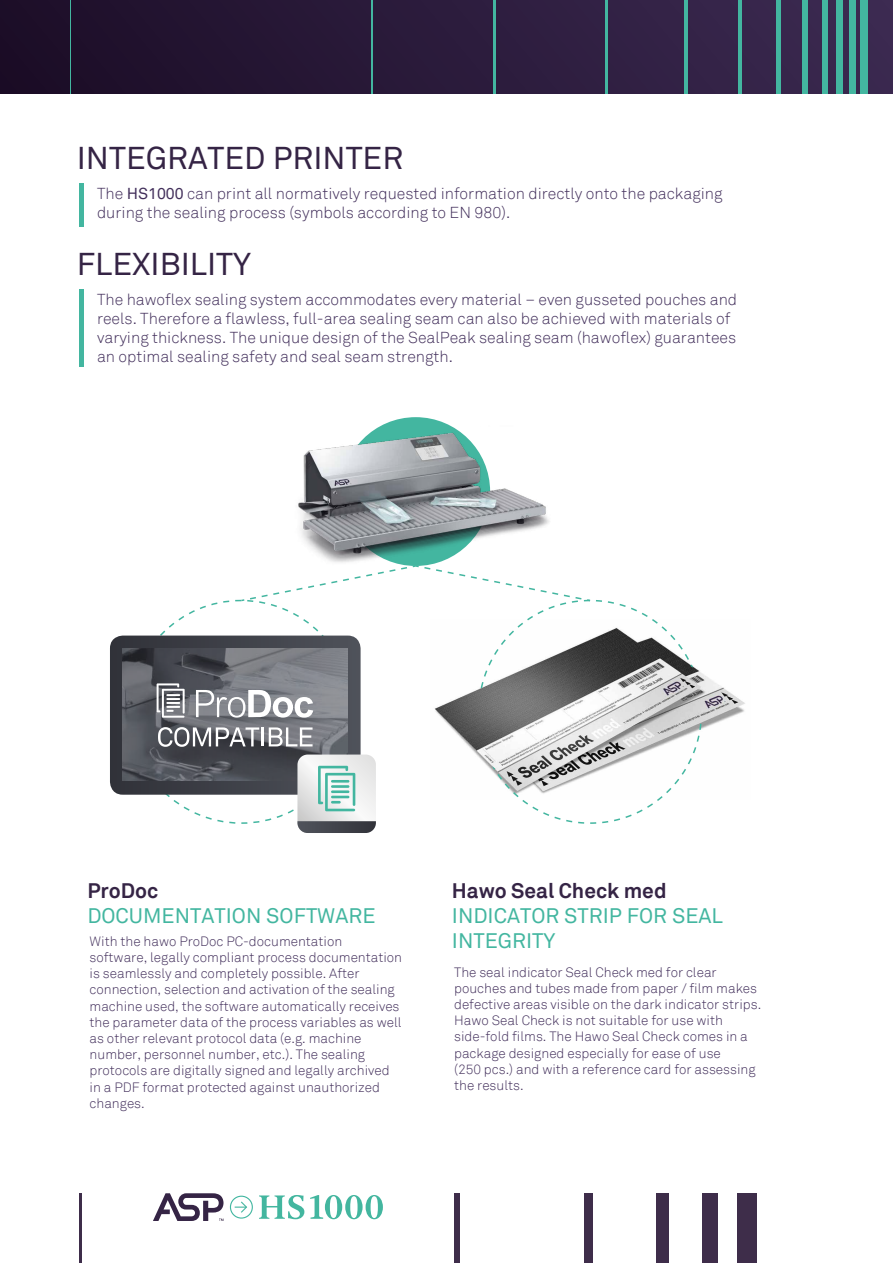
<style>
.page{position:relative;width:893px;height:1263px;background:#fff}
.page>*{position:absolute;margin:0;border:0;box-sizing:border-box;transform-origin:0 0}
.t1{font:31.5px "Akkurat";color:#352445}
.t2{font:21px/25.2px "Akkurat";color:#43b6a0}
.t3{font:700 21px "Akkurat";color:#352445}
.t4{font:300 15.9px/19px "Akkurat";color:#422f5b}
.t5{font:300 13.5px/16.2px "Akkurat";color:#422f5b}
.s1{font-weight:400}
</style>
<div class="page">
<div style="left:737px;top:1193px;width:19px;height:70px;background:#3e2d4a"></div>
<div style="left:702px;top:1193px;width:16px;height:70px;background:#3e2d4a"></div>
<div style="left:656px;top:1193px;width:12px;height:70px;background:#3e2d4a"></div>
<div style="left:584px;top:1193px;width:9px;height:70px;background:#3e2d4a"></div>
<div style="left:455px;top:1193px;width:5px;height:70px;background:#3e2d4a"></div>
<hr style="left:79px;top:1193px;width:2px;height:70px;background:#3e2d4a">
<div style="left:0;top:0;width:893px;height:94px;background:linear-gradient(to right,#1b0c26,#3b2b51)"></div>
<div style="left:861px;top:0;width:7px;height:93px;background:#43b6a0"></div>
<div style="left:849px;top:0;width:7px;height:93px;background:#43b6a0"></div>
<div style="left:836px;top:0;width:7px;height:93px;background:#43b6a0"></div>
<div style="left:822px;top:0;width:5px;height:93px;background:#43b6a0"></div>
<div style="left:802px;top:0;width:5px;height:93px;background:#43b6a0"></div>
<div style="left:776px;top:0;width:5px;height:93px;background:#43b6a0"></div>
<hr style="left:738px;top:0;width:4px;height:93px;background:#43b6a0">
<hr style="left:684px;top:0;width:3px;height:93px;background:#43b6a0">
<hr style="left:605px;top:0;width:3px;height:93px;background:#43b6a0">
<hr style="left:494px;top:0;width:2px;height:93px;background:#43b6a0">
<hr style="left:372px;top:0;width:1px;height:93px;background:#43b6a0">
<hr style="left:70px;top:0;width:1px;height:93px;background:#43b6a0">
<img style="left:298px;top:417px;width:252px;height:147px">
<div style="left:79px;top:183px;width:5px;height:43px;background:#43b6a0"></div>
<div style="left:79px;top:289px;width:5px;height:78px;background:#43b6a0"></div>
<svg style="left:110px;top:635px;width:266px;height:198px"></svg>
<svg style="left:240px;top:564px;width:351px;height:38px"></svg>
<img style="left:434px;top:673px;width:311px;height:86px">
<svg style="left:481px;top:600px;width:220px;height:224px"></svg>
<svg style="left:259px;top:1195px;width:45px;height:24px"></svg>
<svg style="left:310px;top:1195px;width:73px;height:24px"></svg>
<svg style="left:230px;top:1196px;width:22px;height:22px"></svg>
<div style="left:230px;top:1195px;width:23px;height:23px;border:1px solid #41b6a0;border-radius:50%"></div>
<svg style="left:235px;top:1200px;width:13px;height:14px"></svg>
<svg style="left:153px;top:1193px;width:70px;height:28px"></svg>
<h1 class="t1" style="left:77px;top:139px;width:328px">INTEGRATED PRINTER</h1>
<p class="t4" style="left:97px;top:184px;width:627px">The <span class="s1">HS1000</span> can print all normatively requested information directly onto the packaging during the sealing process (symbols according to EN 980).</p>
<h1 class="t1" style="left:77px;top:246px;width:176px">FLEXIBILITY</h1>
<p class="t4" style="left:97px;top:290px;width:642px">The hawoflex sealing system accommodates every material – even gusseted pouches and reels. Therefore a flawless, full-area sealing seam can also be achieved with materials of varying thickness. The unique design of the SealPeak sealing seam (hawoflex) guarantees an optimal sealing safety and seal seam strength.</p>
<h2 class="t3" style="left:87px;top:877px;width:72px">ProDoc</h2>
<h2 class="t2" style="left:87px;top:903px;width:290px">DOCUMENTATION SOFTWARE</h2>
<p class="t5" style="left:90px;top:933px;width:314px">With the hawo ProDoc PC-documentation software, legally compliant process documentation is seamlessly and completely possible. After connection, selection and activation of the sealing machine used, the software automatically receives the parameter data of the process variables as well as other relevant protocol data (e.g. machine number, personnel number, etc.). The sealing protocols are digitally signed and legally archived in a PDF format protected against unauthorized changes.</p>
<h2 class="t3" style="left:452px;top:877px;width:216px">Hawo Seal Check med</h2>
<h2 class="t2" style="left:452px;top:903px;width:273px">INDICATOR STRIP FOR SEAL<br>INTEGRITY</h2>
<p class="t5" style="left:454px;top:964px;width:309px">The seal indicator Seal Check med for clear pouches and tubes made from paper / film makes defective areas visible on the dark indicator strips.<br>Hawo Seal Check is not suitable for use with side-fold films. The Hawo Seal Check comes in a package designed especially for ease of use<br>(250 pcs.) and with a reference card for assessing the results.</p>
</div>
